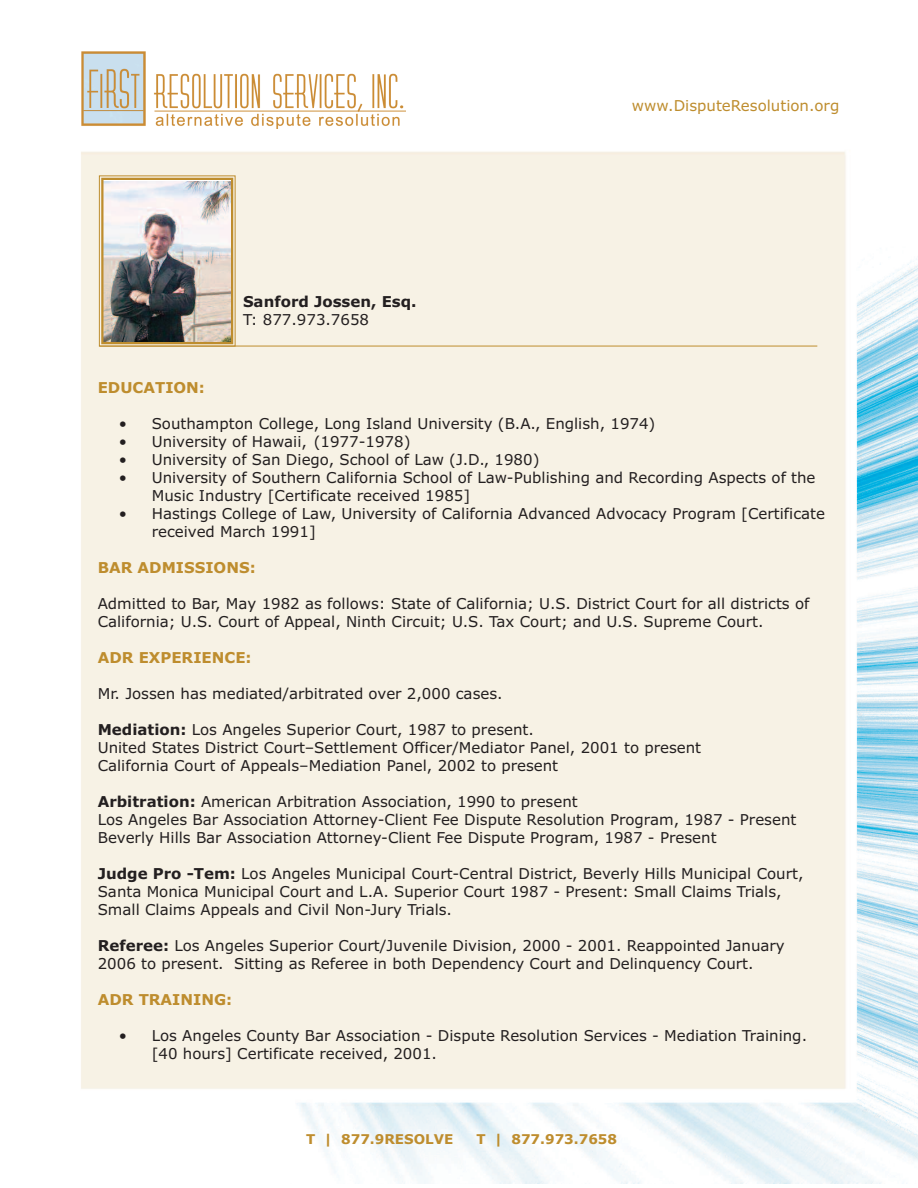
<style>
.page{position:relative;width:918px;height:1188px;background:#fff}
.page>*{position:absolute;margin:0;border:0;box-sizing:border-box;transform-origin:0 0}
.t1{font:15px/18px "Verdana";color:#231f20}
.t2{font:15px "Verdana Bold OTF";color:#be8d2e}
.t3{font:15px "Verdana";color:#be8d2e}
.t4{font:15px "Verdana Bold OTF";color:#231f20}
.t5{font:700 13.5px "Verdana";color:#be8d2e}
.s1{font-family:"Verdana Bold OTF"}
</style>
<div class="page">
<img style="left:81px;top:151px;width:837px;height:1032px">
<img style="left:104px;top:182px;width:126px;height:159px">
<div style="left:101px;top:178px;width:132px;height:166px;border:2px solid #be8d2e"></div>
<hr style="left:99px;top:346px;width:718px;height:1px;background:#be8d2e">
<img style="left:82px;top:51px;width:323px;height:77px">
<p class="t4" style="left:243px;top:293px;width:175px">Sanford Jossen, Esq.</p>
<p class="t1" style="left:243px;top:311px;width:128px">T: 877.973.7658</p>
<p class="t3" style="left:632px;top:97px;width:209px">www.DisputeResolution.org</p>
<p class="t2" style="left:98px;top:379px;width:109px">EDUCATION:</p>
<p class="t1" style="left:119px;top:415px;width:538px">• Southampton College, Long Island University (B.A., English, 1974)</p>
<p class="t1" style="left:119px;top:433px;width:293px">• University of Hawaii, (1977-1978)</p>
<p class="t1" style="left:119px;top:451px;width:422px">• University of San Diego, School of Law (J.D., 1980)</p>
<p class="t1" style="left:152px;top:469px;width:665px;text-indent:-33px">• University of Southern California School of Law-Publishing and Recording Aspects of the<br>Music Industry [Certificate received 1985]</p>
<p class="t1" style="left:152px;top:505px;width:675px;text-indent:-33px">• Hastings College of Law, University of California Advanced Advocacy Program [Certificate received March 1991]</p>
<p class="t2" style="left:98px;top:559px;width:160px">BAR ADMISSIONS:</p>
<p class="t1" style="left:98px;top:595px;width:713px">Admitted to Bar, May 1982 as follows: State of California; U.S. District Court for all districts of<br>California; U.S. Court of Appeal, Ninth Circuit; U.S. Tax Court; and U.S. Supreme Court.</p>
<p class="t2" style="left:98px;top:649px;width:155px">ADR EXPERIENCE:</p>
<p class="t1" style="left:98px;top:685px;width:406px">Mr. Jossen has mediated/arbitrated over 2,000 cases.</p>
<p class="t1" style="left:98px;top:721px;width:605px"><span class="s1">Mediation:</span> Los Angeles Superior Court, 1987 to present.<br>United States District Court–Settlement Officer/Mediator Panel, 2001 to present<br>California Court of Appeals–Mediation Panel, 2002 to present</p>
<p class="t1" style="left:98px;top:793px;width:700px"><span class="s1">Arbitration:</span> American Arbitration Association, 1990 to present<br>Los Angeles Bar Association Attorney-Client Fee Dispute Resolution Program, 1987 - Present<br>Beverly Hills Bar Association Attorney-Client Fee Dispute Program, 1987 - Present</p>
<p class="t1" style="left:98px;top:865px;width:707px"><span class="s1">Judge Pro -Tem:</span> Los Angeles Municipal Court-Central District, Beverly Hills Municipal Court,<br>Santa Monica Municipal Court and L.A. Superior Court 1987 - Present: Small Claims Trials,<br>Small Claims Appeals and Civil Non-Jury Trials.</p>
<p class="t1" style="left:98px;top:937px;width:689px"><span class="s1">Referee:</span> Los Angeles Superior Court/Juvenile Division, 2000 - 2001. Reappointed January<br>2006 to present. Sitting as Referee in both Dependency Court and Delinquency Court.</p>
<p class="t2" style="left:98px;top:991px;width:136px">ADR TRAINING:</p>
<p class="t1" style="left:152px;top:1027px;width:657px;text-indent:-33px">• Los Angeles County Bar Association - Dispute Resolution Services - Mediation Training. [40 hours] Certificate received, 2001.</p>
<p class="t5" style="left:306px;top:1131px;width:149px">T | 877.9RESOLVE</p>
<p class="t5" style="left:476px;top:1131px;width:142px">T | 877.973.7658</p>
</div>
